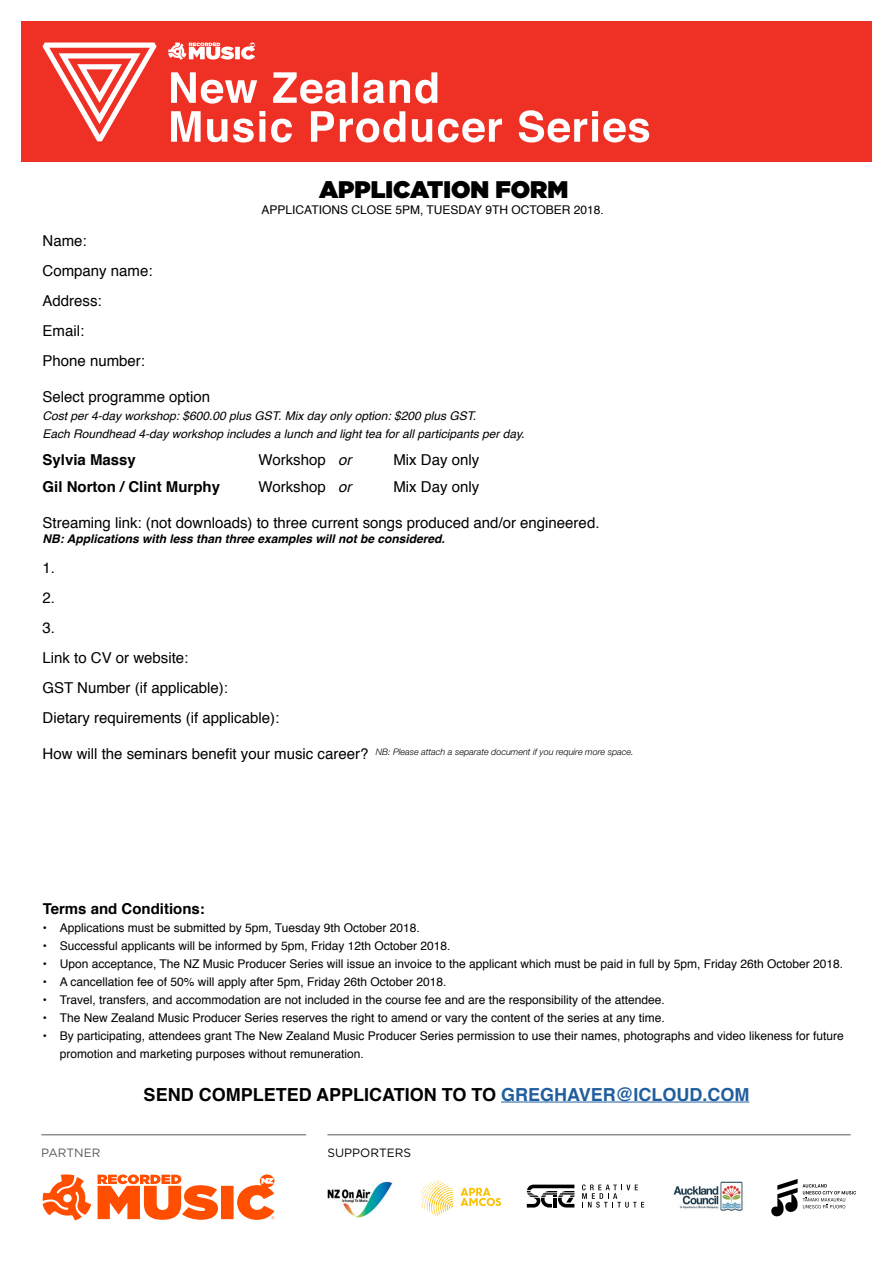
<style>
.page{position:relative;width:893px;height:1263px;background:#fff}
.page>*{position:absolute;margin:0;border:0;box-sizing:border-box;transform-origin:0 0}
.t1{font:900 24px "Gotham HTF";color:#000}
.t2{font:700 18px "Helvetica";color:#000}
.t3{font:15px/30px "Helvetica";color:#000}
.t4{font:700 15px "Helvetica";color:#000}
.t5{font:12px/18px "Helvetica";color:#000}
.t6{font:italic 12px/18px "Helvetica";color:#000}
.t7{font:italic 700 12px "Helvetica";color:#000}
.t8{font:12px "Gotham HTF";color:#000}
.t9{font:12px "Gotham HTF";color:#58595b}
.t10{font:italic 300 9px "Helvetica Neue";color:#000}
.s1{font-style:italic}
.s2{color:#215e9e}
</style>
<div class="page">
<div style="left:21px;top:21px;width:851px;height:141px;background:#ee3124"></div>
<hr style="left:501px;top:1101px;width:248px;height:1px;background:#215e9e">
<svg style="left:43px;top:1174px;width:48px;height:46px"></svg>
<svg style="left:98px;top:1174px;width:176px;height:46px"></svg>
<hr style="left:41px;top:1134px;width:265px;height:1px;background:#58595b">
<hr style="left:327px;top:1134px;width:524px;height:1px;background:#58595b">
<svg style="left:421px;top:1180px;width:32px;height:36px"></svg>
<svg style="left:461px;top:1188px;width:40px;height:18px"></svg>
<img style="left:327px;top:1181px;width:66px;height:37px">
<svg style="left:582px;top:1184px;width:62px;height:23px"></svg>
<svg style="left:527px;top:1184px;width:47px;height:23px"></svg>
<svg style="left:771px;top:1179px;width:85px;height:37px"></svg>
<img style="left:673px;top:1181px;width:70px;height:30px">
<svg style="left:43px;top:43px;width:114px;height:98px"></svg>
<svg style="left:168px;top:43px;width:87px;height:17px"></svg>
<svg style="left:171px;top:110px;width:478px;height:33px"></svg>
<svg style="left:171px;top:72px;width:266px;height:32px"></svg>
<h1 class="t1" style="left:319px;top:176px;width:251px">APPLICATION FORM</h1>
<p class="t5" style="left:261px;top:201px;width:344px">APPLICATIONS CLOSE 5PM, TUESDAY 9TH OCTOBER 2018.</p>
<p class="t3" style="left:43px;top:226px;width:112px">Name:<br>Company name:<br>Address:<br>Email:<br>Phone number:</p>
<p class="t3" style="left:43px;top:382px;width:169px">Select programme option</p>
<p class="t6" style="left:43px;top:407px;width:484px">Cost per 4-day workshop: $600.00 plus GST. Mix day only option: $200 plus GST.<br>Each Roundhead 4-day workshop includes a lunch and light tea for all participants per day.</p>
<p class="t4" style="left:43px;top:447px;width:95px">Sylvia Massy</p>
<p class="t3" style="left:259px;top:445px;width:95px">Workshop <span class="s1">or</span></p>
<p class="t3" style="left:393px;top:445px;width:87px">Mix Day only</p>
<p class="t4" style="left:43px;top:474px;width:179px">Gil Norton / Clint Murphy</p>
<p class="t3" style="left:259px;top:472px;width:95px">Workshop <span class="s1">or</span></p>
<p class="t3" style="left:393px;top:472px;width:87px">Mix Day only</p>
<p class="t3" style="left:43px;top:508px;width:558px">Streaming link: (not downloads) to three current songs produced and/or engineered.</p>
<p class="t7" style="left:43px;top:528px;width:404px">NB: Applications with less than three examples will not be considered.</p>
<p class="t3" style="left:43px;top:553px;width:238px">1.<br>2.<br>3.<br>Link to CV or website:<br>GST Number (if applicable):<br>Dietary requirements (if applicable):</p>
<p class="t3" style="left:43px;top:739px;width:327px">How will the seminars benefit your music career?</p>
<p class="t10" style="left:376px;top:747px;width:260px">NB: Please attach a separate document if you require more space.</p>
<p class="t4" style="left:43px;top:896px;width:164px">Terms and Conditions:</p>
<p class="t5" style="left:43px;top:919px;width:379px">• Applications must be submitted by 5pm, Tuesday 9th October 2018.</p>
<p class="t5" style="left:43px;top:937px;width:409px">• Successful applicants will be informed by 5pm, Friday 12th October 2018.</p>
<p class="t5" style="left:43px;top:955px;width:802px">• Upon acceptance, The NZ Music Producer Series will issue an invoice to the applicant which must be paid in full by 5pm, Friday 26th October 2018.</p>
<p class="t5" style="left:43px;top:973px;width:405px">• A cancellation fee of 50% will apply after 5pm, Friday 26th October 2018.</p>
<p class="t5" style="left:43px;top:991px;width:624px">• Travel, transfers, and accommodation are not included in the course fee and are the responsibility of the attendee.</p>
<p class="t5" style="left:43px;top:1009px;width:623px">• The New Zealand Music Producer Series reserves the right to amend or vary the content of the series at any time.</p>
<p class="t5" style="left:60px;top:1027px;width:786px;text-indent:-17px">• By participating, attendees grant The New Zealand Music Producer Series permission to use their names, photographs and video likeness for future promotion and marketing purposes without remuneration.</p>
<h2 class="t2" style="left:144px;top:1080px;width:607px">SEND COMPLETED APPLICATION TO TO <span class="s2">GREGHAVER@ICLOUD.COM</span></h2>
<p class="t9" style="left:41px;top:1146px;width:61px">PARTNER</p>
<p class="t8" style="left:327px;top:1146px;width:85px">SUPPORTERS</p>
</div>
